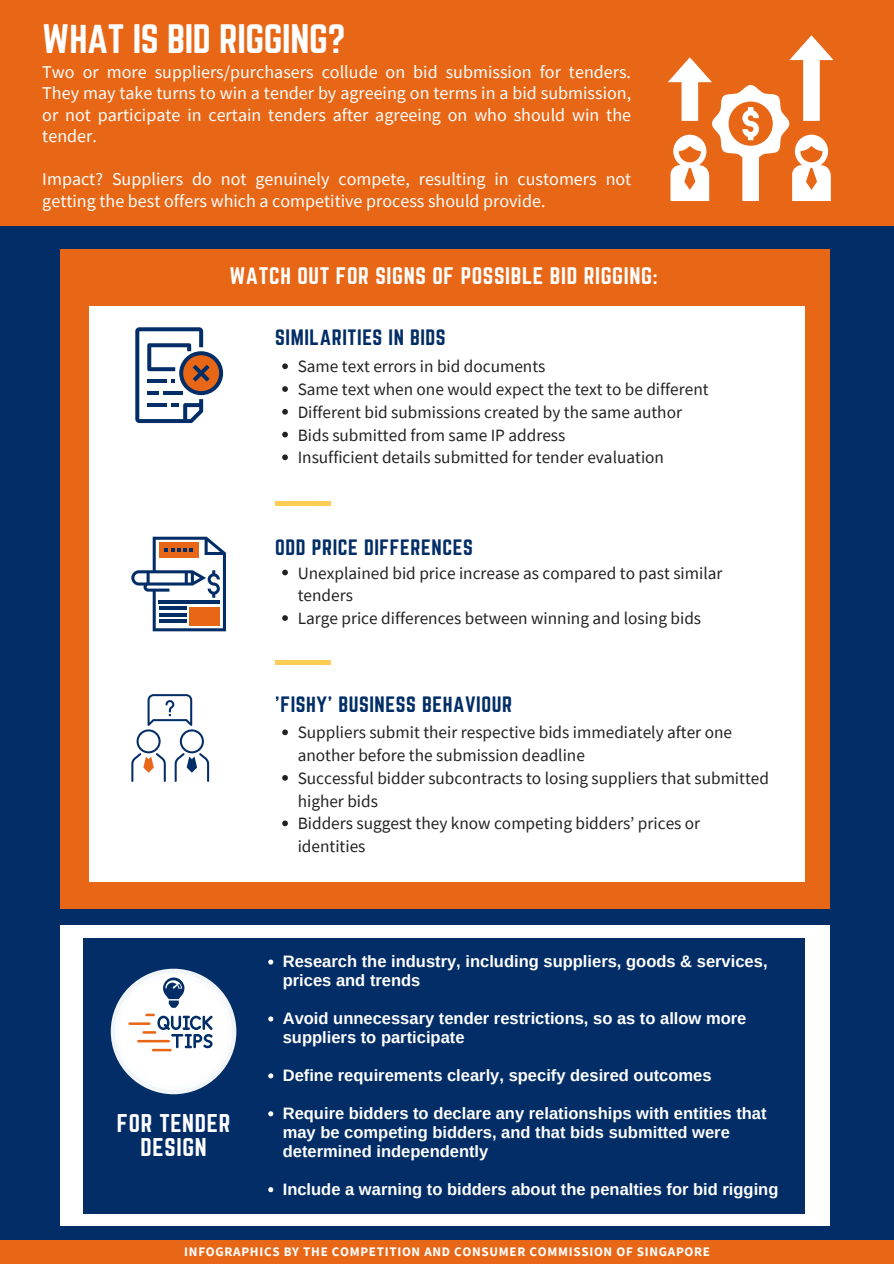
<style>
.page{position:relative;width:894px;height:1264px;background:#fff}
.page>*{position:absolute;margin:0;border:0;box-sizing:border-box;transform-origin:0 0}
.t1{font:36px "Norwester";letter-spacing:-.01em;color:#fff}
.t2{font:22.5px/24.6px "Norwester";letter-spacing:.03em;color:#fff;text-align:center}
.t3{font:21px "Norwester";letter-spacing:.03em;color:#fff}
.t4{font:19.5px "Norwester";letter-spacing:.03em;color:#022d66}
.t5{font:18px/21.5px "Source Sans Pro";color:#fff;text-align:justify}
.t6{font:17.25px/22.8px "Source Sans Pro";color:#222}
.t7{font:700 16.5px/18.9px "Arimo";color:#fff}
.t8{font:700 13.05px "Source Sans Pro";letter-spacing:.055em;color:#fff}
</style>
<div class="page">
<div style="left:0;top:0;width:893px;height:1263px;background:#022d66"></div>
<div style="left:0;top:0;width:893px;height:225px;background:#e86717"></div>
<div style="left:60px;top:249px;width:769px;height:659px;background:#e86717"></div>
<div style="left:89px;top:306px;width:715px;height:575px;background:#fff"></div>
<div style="left:0;top:1240px;width:893px;height:23px;background:#e86717"></div>
<div style="left:275px;top:501px;width:55px;height:5px;background:#ffcd54"></div>
<div style="left:275px;top:660px;width:55px;height:5px;background:#ffcd54"></div>
<svg style="left:131px;top:536px;width:95px;height:95px"></svg>
<hr style="left:159px;top:601px;width:61px;height:3px;background:#022d66">
<hr style="left:159px;top:607px;width:27px;height:3px;background:#022d66">
<hr style="left:159px;top:613px;width:27px;height:3px;background:#022d66">
<hr style="left:159px;top:619px;width:27px;height:3px;background:#022d66">
<svg style="left:135px;top:327px;width:88px;height:96px"></svg>
<svg style="left:131px;top:694px;width:78px;height:88px"></svg>
<svg style="left:668px;top:35px;width:165px;height:166px"></svg>
<div style="left:60px;top:925px;width:769px;height:300px;background:#fff"></div>
<div style="left:84px;top:938px;width:720px;height:276px;background:#022d66"></div>
<svg style="left:282px;top:729px;width:6px;height:6px"></svg>
<svg style="left:282px;top:775px;width:6px;height:5px"></svg>
<svg style="left:282px;top:820px;width:6px;height:6px"></svg>
<svg style="left:268px;top:959px;width:5px;height:5px"></svg>
<svg style="left:268px;top:1016px;width:5px;height:5px"></svg>
<svg style="left:268px;top:1073px;width:5px;height:5px"></svg>
<svg style="left:268px;top:1111px;width:5px;height:5px"></svg>
<svg style="left:268px;top:1187px;width:5px;height:5px"></svg>
<svg style="left:282px;top:363px;width:6px;height:6px"></svg>
<svg style="left:282px;top:386px;width:6px;height:6px"></svg>
<svg style="left:282px;top:409px;width:6px;height:5px"></svg>
<svg style="left:282px;top:432px;width:6px;height:5px"></svg>
<svg style="left:282px;top:454px;width:6px;height:6px"></svg>
<svg style="left:282px;top:569px;width:6px;height:6px"></svg>
<svg style="left:282px;top:615px;width:6px;height:6px"></svg>
<svg style="left:110px;top:968px;width:127px;height:127px"></svg>
<h1 class="t1" style="left:42px;top:22px;width:304px">WHAT IS BID RIGGING?</h1>
<p class="t5" style="left:42px;top:61px;width:590px">Two or more suppliers/purchasers collude on bid submission for tenders.<br>They may take turns to win a tender by agreeing on terms in a bid submission, or not participate in certain tenders after agreeing on who should win the tender.</p>
<p class="t5" style="left:42px;top:168px;width:590px">Impact? Suppliers do not genuinely compete, resulting in customers not getting the best offers which a competitive process should provide.</p>
<p class="t3" style="left:229px;top:266px;width:429px">WATCH OUT FOR SIGNS OF POSSIBLE BID RIGGING:</p>
<p class="t4" style="left:275px;top:328px;width:172px">SIMILARITIES IN BIDS</p>
<p class="t6" style="left:297px;top:355px;width:412px">Same text errors in bid documents<br>Same text when one would expect the text to be different Different bid submissions created by the same author Bids submitted from same IP address<br>Insufficient details submitted for tender evaluation</p>
<p class="t4" style="left:275px;top:537px;width:199px">ODD PRICE DIFFERENCES</p>
<p class="t6" style="left:297px;top:561px;width:426px">Unexplained bid price increase as compared to past similar tenders<br>Large price differences between winning and losing bids</p>
<p class="t4" style="left:275px;top:695px;width:238px">'FISHY' BUSINESS BEHAVIOUR</p>
<h2 class="t2" style="left:117px;top:1111px;width:115px">FOR TENDER<br>DESIGN</h2>
<p class="t6" style="left:297px;top:720px;width:472px">Suppliers submit their respective bids immediately after one another before the submission deadline<br>Successful bidder subcontracts to losing suppliers that submitted higher bids<br>Bidders suggest they know competing bidders’ prices or identities</p>
<p class="t7" style="left:283px;top:951px;width:486px">Research the industry, including suppliers, goods &amp; services, prices and trends</p>
<p class="t7" style="left:283px;top:1008px;width:465px">Avoid unnecessary tender restrictions, so as to allow more suppliers to participate</p>
<p class="t7" style="left:283px;top:1065px;width:430px">Define requirements clearly, specify desired outcomes</p>
<p class="t7" style="left:283px;top:1103px;width:485px">Require bidders to declare any relationships with entities that may be competing bidders, and that bids submitted were determined independently</p>
<p class="t7" style="left:283px;top:1179px;width:497px">Include a warning to bidders about the penalties for bid rigging</p>
<p class="t8" style="left:184px;top:1243px;width:527px">INFOGRAPHICS BY THE COMPETITION AND CONSUMER COMMISSION OF SINGAPORE</p>
</div>
